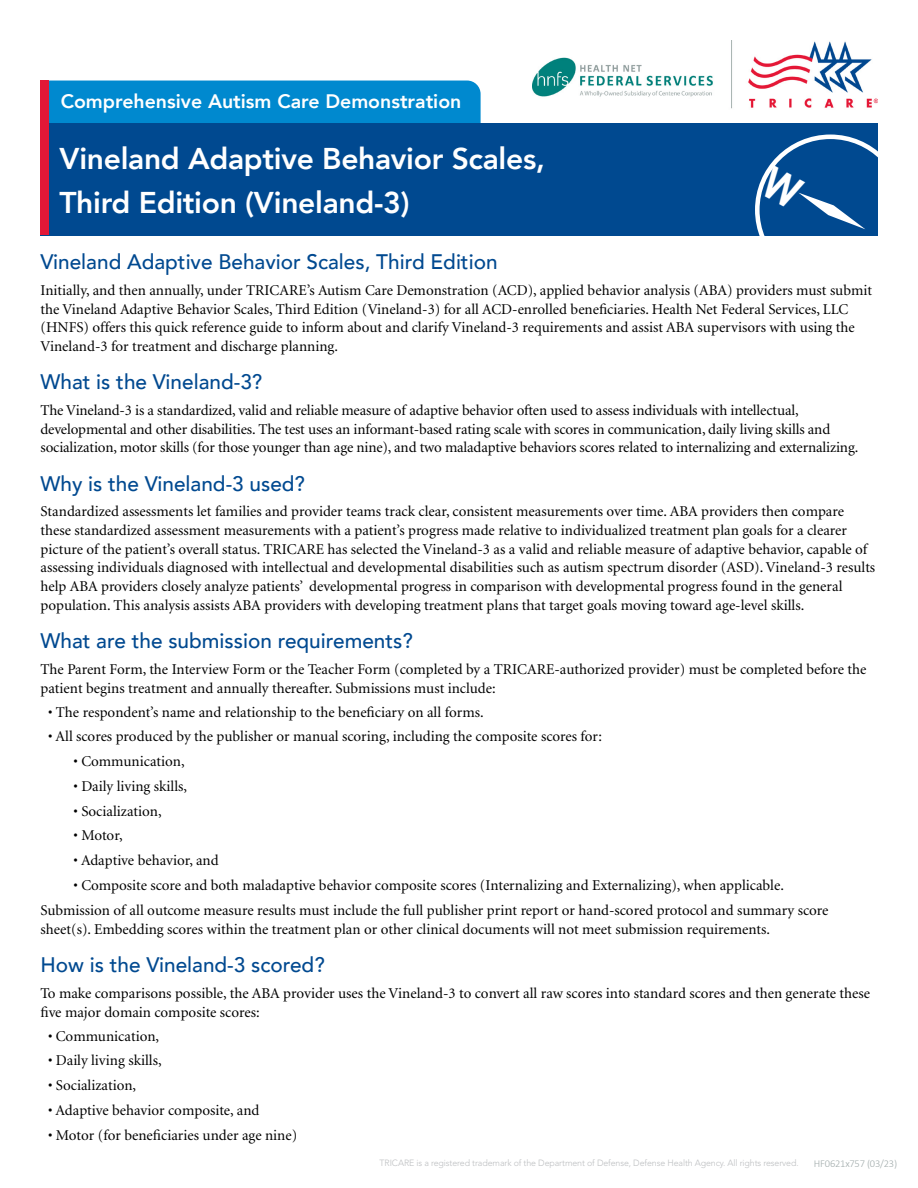
<style>
.page{position:relative;width:918px;height:1188px;background:#fff}
.page>*{position:absolute;margin:0;border:0;box-sizing:border-box;transform-origin:0 0}
.t1{font:800 30px/43.5px "Avenir";letter-spacing:-.01em;color:#fff}
.t2{font:500 21px "Avenir";color:#004990}
.t3{font:800 19.5px "Avenir";color:#fff}
.t4{font:15px/18.8px "Minion";color:#000}
.t5{font:300 10.5px "Calibri";letter-spacing:-.02em;color:#a1abab}
.t6{font:300 9px "Avenir LT Std";letter-spacing:-.01em;color:#bcbec0}
</style>
<div class="page">
<img style="left:533px;top:40px;width:345px;height:69px">
<div style="left:40px;top:123px;width:838px;height:112px;background:#004990"></div>
<div style="left:49px;top:81px;width:432px;height:42px;background:#0089cf"></div>
<div style="left:755px;top:135px;width:151px;height:150px;border:5px solid #fff;border-radius:50%"></div>
<div style="left:40px;top:81px;width:9px;height:154px;background:#e31837"></div>
<svg style="left:759px;top:164px;width:106px;height:65px"></svg>
<p class="t3" style="left:61px;top:86px;width:402px">Comprehensive Autism Care Demonstration</p>
<p class="t1" style="left:59px;top:137px;width:487px">Vineland Adaptive Behavior Scales,<br>Third Edition (Vineland-3)</p>
<h3 class="t2" style="left:40px;top:244px;width:459px">Vineland Adaptive Behavior Scales, Third Edition</h3>
<p class="t4" style="left:40px;top:281px;width:833px">Initially, and then annually, under TRICARE’s Autism Care Demonstration (ACD), applied behavior analysis (ABA) providers must submit the Vineland Adaptive Behavior Scales, Third Edition (Vineland-3) for all ACD-enrolled benefciaries. Health Net Federal Services, LLC (HNFS) offers this quick reference guide to inform about and clarify Vineland-3 requirements and assist ABA supervisors with using the Vineland-3 for treatment and discharge planning.</p>
<h3 class="t2" style="left:40px;top:364px;width:223px">What is the Vineland-3?</h3>
<p class="t4" style="left:40px;top:401px;width:819px">The Vineland-3 is a standardized, valid and reliable measure of adaptive behavior often used to assess individuals with intellectual, developmental and other disabilities. The test uses an informant-based rating scale with scores in communication, daily living skills and socialization, motor skills (for those younger than age nine), and two maladaptive behaviors scores related to internalizing and externalizing.</p>
<h3 class="t2" style="left:40px;top:465px;width:266px">Why is the Vineland-3 used?</h3>
<p class="t4" style="left:40px;top:503px;width:836px">Standardized assessments let families and provider teams track clear, consistent measurements over time. ABA providers then compare these standardized assessment measurements with a patient’s progress made relative to individualized treatment plan goals for a clearer picture of the patient’s overall status. TRICARE has selected the Vineland-3 as a valid and reliable measure of adaptive behavior, capable of assessing individuals diagnosed with intellectual and developmental disabilities such as autism spectrum disorder (ASD). Vineland-3 results help ABA providers closely analyze patients’ developmental progress in comparison with developmental progress found in the general population. This analysis assists ABA providers with developing treatment plans that target goals moving toward age-level skills.</p>
<h3 class="t2" style="left:40px;top:623px;width:374px">What are the submission requirements?</h3>
<p class="t4" style="left:40px;top:660px;width:828px">The Parent Form, the Interview Form or the Teacher Form (completed by a TRICARE-authorized provider) must be completed before the patient begins treatment and annually thereafter. Submissions must include:</p>
<p class="t4" style="left:48px;top:703px;width:437px">• The respondent’s name and relationship to the benefciary on all forms.</p>
<p class="t4" style="left:48px;top:728px;width:555px">• All scores produced by the publisher or manual scoring, including the composite scores for:</p>
<p class="t4" style="left:74px;top:752px;width:113px">• Communication,</p>
<p class="t4" style="left:74px;top:777px;width:115px">• Daily living skills,</p>
<p class="t4" style="left:74px;top:802px;width:90px">• Socialization,</p>
<p class="t4" style="left:74px;top:827px;width:51px">• Motor,</p>
<p class="t4" style="left:74px;top:851px;width:147px">• Adaptive behavior, and</p>
<p class="t4" style="left:74px;top:876px;width:712px">• Composite score and both maladaptive behavior composite scores (Internalizing and Externalizing), when applicable.</p>
<p class="t4" style="left:40px;top:902px;width:789px">Submission of all outcome measure results must include the full publisher print report or hand-scored protocol and summary score sheet(s). Embedding scores within the treatment plan or other clinical documents will not meet submission requirements.</p>
<h3 class="t2" style="left:40px;top:947px;width:286px">How is the Vineland-3 scored?</h3>
<p class="t4" style="left:40px;top:984px;width:831px">To make comparisons possible, the ABA provider uses the Vineland-3 to convert all raw scores into standard scores and then generate these fve major domain composite scores:</p>
<p class="t4" style="left:48px;top:1027px;width:113px">• Communication,</p>
<p class="t4" style="left:48px;top:1052px;width:115px">• Daily living skills,</p>
<p class="t4" style="left:48px;top:1077px;width:90px">• Socialization,</p>
<p class="t4" style="left:48px;top:1101px;width:213px">• Adaptive behavior composite, and</p>
<p class="t4" style="left:48px;top:1126px;width:251px">• Motor (for benefciaries under age nine)</p>
<p class="t6" style="left:380px;top:1158px;width:421px">TRICARE is a registered trademark of the Department of Defense, Defense Health Agency. All rights reserved.</p>
<p class="t5" style="left:814px;top:1157px;width:85px">HF0621x757 (03/23)</p>
</div>
